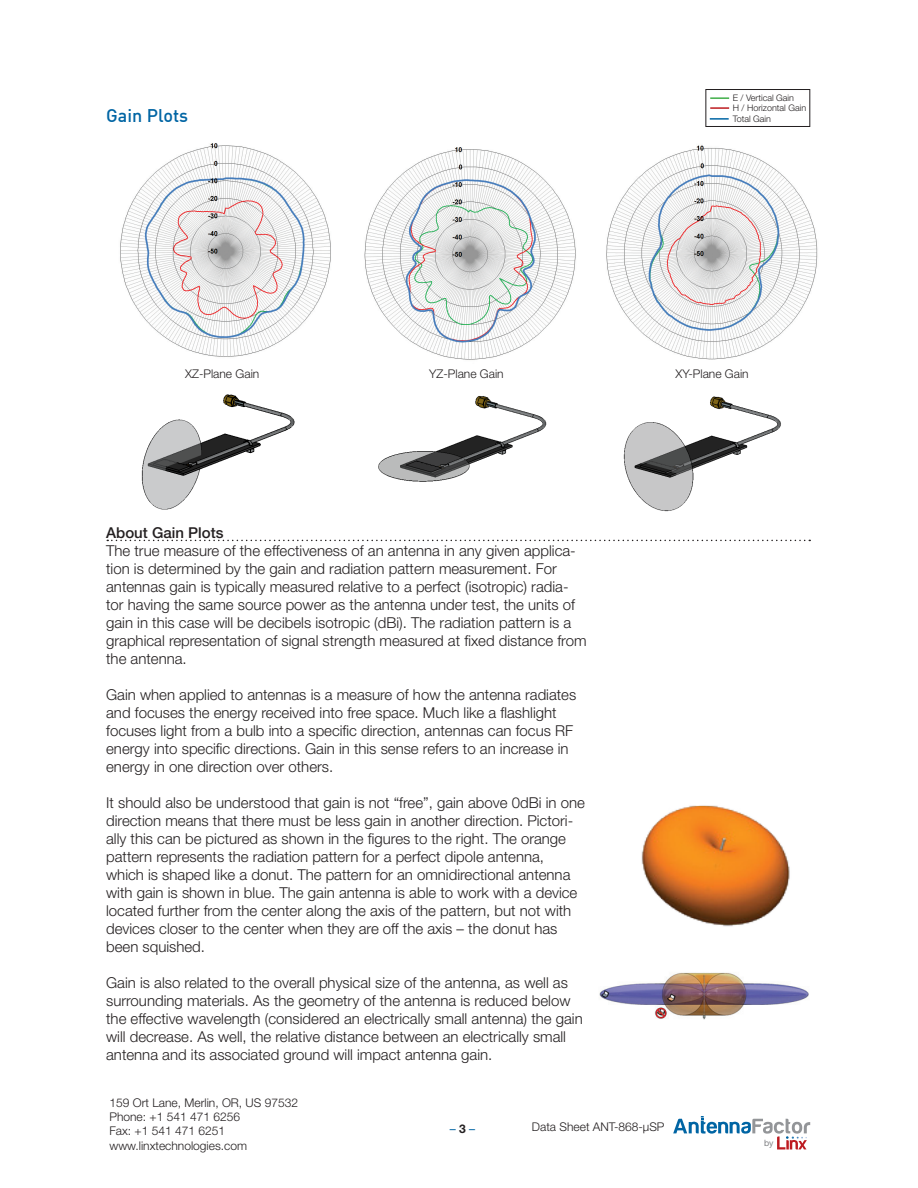
<style>
.page{position:relative;width:918px;height:1188px;background:#fff}
.page>*{position:absolute;margin:0;border:0;box-sizing:border-box;transform-origin:0 0}
.Heading_1{font:500 18px "DIN Offc";color:#0065a4}
.Heading_1-2{font:300 15px/18px "Helvetica Neue";color:#231f20}
.Heading_1-3{font:500 15px "Helvetica Neue";color:#231f20}
.Body{font:300 12px "Helvetica Neue";color:#231f20}
.t1{font:12px "Helvetica Neue";color:#0065a4}
.t2{font:300 9px "Helvetica Neue";color:#231f20}
.t3{font:8.7px "Helvetica Neue";color:#808184}
.s1{font-weight:700;color:#231f20}
</style>
<div class="page">
<svg style="left:673px;top:1116px;width:137px;height:33px"></svg>
<svg style="left:710px;top:97px;width:19px;height:2px"></svg>
<svg style="left:710px;top:107px;width:19px;height:2px"></svg>
<svg style="left:710px;top:118px;width:19px;height:2px"></svg>
<div style="left:706px;top:89px;width:104px;height:38px;border:1px solid #231f20"></div>
<img style="left:606px;top:145px;width:212px;height:215px">
<img style="left:120px;top:143px;width:211px;height:214px">
<img style="left:364px;top:147px;width:212px;height:213px">
<img style="left:141px;top:394px;width:154px;height:116px">
<img style="left:378px;top:396px;width:169px;height:86px">
<img style="left:623px;top:396px;width:158px;height:116px">
<svg style="left:107px;top:540px;width:703px;height:1px"></svg>
<img style="left:641px;top:805px;width:149px;height:122px">
<img style="left:599px;top:972px;width:210px;height:48px">
<p class="Heading_1" style="left:106px;top:104px;width:83px">Gain Plots</p>
<p class="t2" style="left:733px;top:92px;width:63px">E / Vertical Gain</p>
<p class="t2" style="left:733px;top:103px;width:75px">H / Horizontal Gain</p>
<p class="t2" style="left:733px;top:114px;width:40px">Total Gain</p>
<p class="Body" style="left:185px;top:366px;width:76px">XZ-Plane Gain</p>
<p class="Body" style="left:429px;top:367px;width:76px">YZ-Plane Gain</p>
<p class="Body" style="left:676px;top:367px;width:75px">XY-Plane Gain</p>
<p class="Heading_1-3" style="left:106px;top:524px;width:119px">About Gain Plots</p>
<p class="Heading_1-2" style="left:106px;top:541px;width:482px">The true measure of the effectiveness of an antenna in any given applica&shy;tion is determined by the gain and radiation pattern measurement. For antennas gain is typically measured relative to a perfect (isotropic) radia&shy;tor having the same source power as the antenna under test, the units of gain in this case will be decibels isotropic (dBi). The radiation pattern is a graphical representation of signal strength measured at fixed distance from the antenna.</p>
<p class="Heading_1-2" style="left:106px;top:685px;width:472px">Gain when applied to antennas is a measure of how the antenna radiates and focuses the energy received into free space. Much like a flashlight focuses light from a bulb into a specific direction, antennas can focus RF energy into specific directions. Gain in this sense refers to an increase in energy in one direction over others.</p>
<p class="Heading_1-2" style="left:106px;top:793px;width:480px">It should also be understood that gain is not “free”, gain above 0dBi in one direction means that there must be less gain in another direction. Pictori&shy;ally this can be pictured as shown in the figures to the right. The orange pattern represents the radiation pattern for a perfect dipole antenna, which is shaped like a donut. The pattern for an omnidirectional antenna with gain is shown in blue. The gain antenna is able to work with a device located further from the center along the axis of the pattern, but not with devices closer to the center when they are off the axis – the donut has been squished.</p>
<p class="Heading_1-2" style="left:106px;top:973px;width:478px">Gain is also related to the overall physical size of the antenna, as well as surrounding materials. As the geometry of the antenna is reduced below the effective wavelength (considered an electrically small antenna) the gain will decrease. As well, the relative distance between an electrically small antenna and its associated ground will impact antenna gain.</p>
<p class="Body" style="left:110px;top:1095px;width:190px">159 Ort Lane, Merlin, OR, US 97532</p>
<p class="Body" style="left:110px;top:1109px;width:132px">Phone: +1 541 471 6256</p>
<p class="Body" style="left:110px;top:1124px;width:117px">Fax: +1 541 471 6251</p>
<p class="Body" style="left:110px;top:1138px;width:139px">www.linxtechnologies.com</p>
<p class="t3" style="left:764px;top:1138px;width:11px">by</p>
<p class="Body" style="left:532px;top:1119px;width:134px">Data Sheet ANT-868-µSP</p>
<p class="t1" style="left:450px;top:1122px;width:27px">–<span class="s1">3</span>–</p>
</div>
